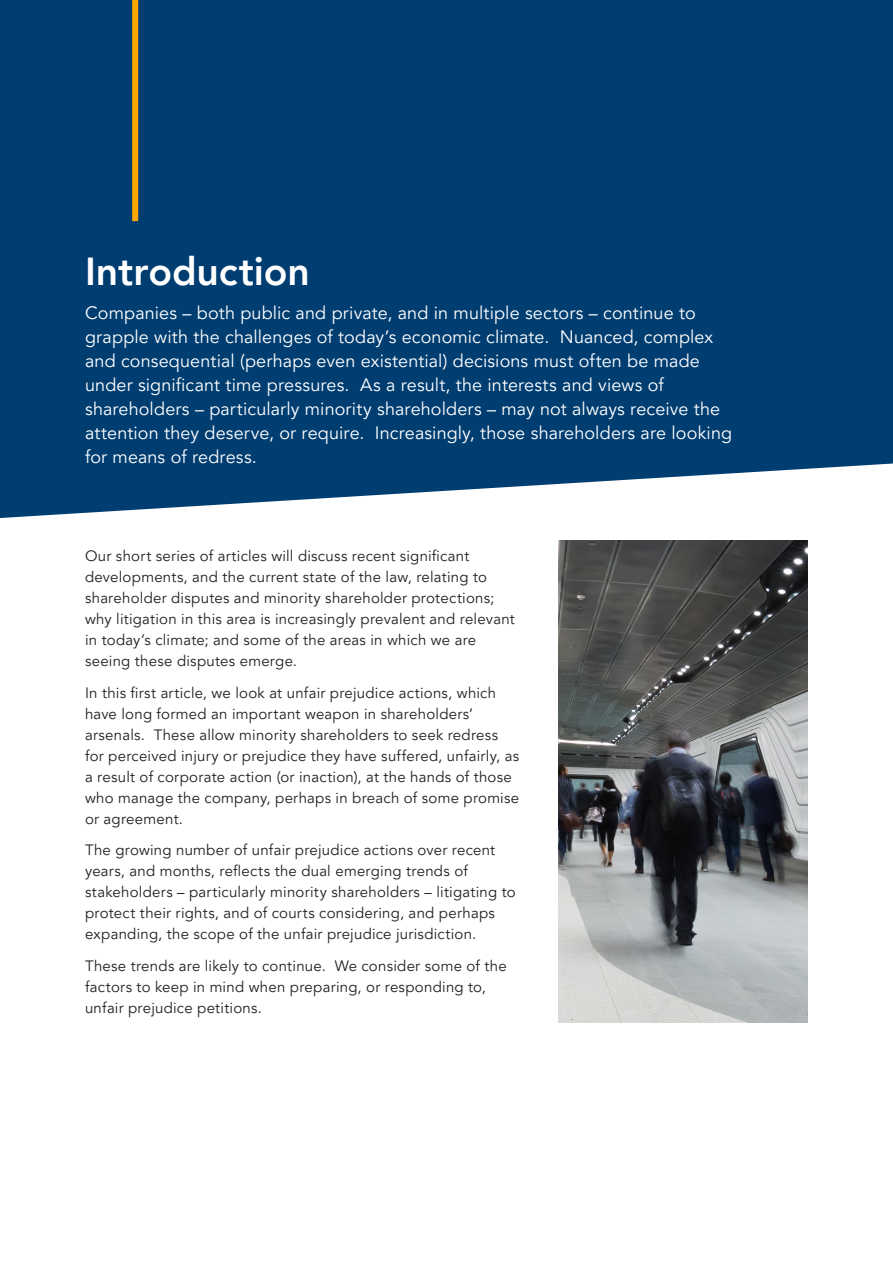
<style>
.page{position:relative;width:893px;height:1263px;background:#fff}
.page>*{position:absolute;margin:0;border:0;box-sizing:border-box;transform-origin:0 0}
.Body_copy{font:800 39px "Avenir LT Pro";letter-spacing:-.005em;color:#fff}
.Body_copy-2{font:18px/24px "Avenir LT Pro";letter-spacing:.005em;color:#fff}
.Body_copy-3{font:15px/21px "Avenir LT Pro";letter-spacing:.015em;color:#231f20}
</style>
<div class="page">
<div style="left:0;top:0;width:893px;height:518px;background:#003d71"></div>
<div style="left:132px;top:0;width:6px;height:221px;background:#ffa700"></div>
<img style="left:558px;top:540px;width:250px;height:483px">
<p class="Body_copy" style="left:85px;top:248px;width:226px">Introduction</p>
<p class="Body_copy-2" style="left:85px;top:301px;width:649px">Companies – both public and private, and in multiple sectors – continue to grapple with the challenges of today’s economic climate. Nuanced, complex and consequential (perhaps even existential) decisions must often be made under significant time pressures. As a result, the interests and views of shareholders – particularly minority shareholders – may not always receive the attention they deserve, or require. Increasingly, those shareholders are looking for means of redress.</p>
<p class="Body_copy-3" style="left:85px;top:546px;width:431px">Our short series of articles will discuss recent significant developments, and the current state of the law, relating to shareholder disputes and minority shareholder protections; why litigation in this area is increasingly prevalent and relevant in today’s climate; and some of the areas in which we are seeing these disputes emerge.</p>
<p class="Body_copy-3" style="left:85px;top:682px;width:436px">In this first article, we look at unfair prejudice actions, which have long formed an important weapon in shareholders’ arsenals. These allow minority shareholders to seek redress for perceived injury or prejudice they have suffered, unfairly, as a result of corporate action (or inaction), at the hands of those who manage the company, perhaps in breach of some promise or agreement.</p>
<p class="Body_copy-3" style="left:85px;top:840px;width:432px">The growing number of unfair prejudice actions over recent years, and months, reflects the dual emerging trends of stakeholders – particularly minority shareholders – litigating to protect their rights, and of courts considering, and perhaps expanding, the scope of the unfair prejudice jurisdiction.</p>
<p class="Body_copy-3" style="left:85px;top:955px;width:423px">These trends are likely to continue. We consider some of the factors to keep in mind when preparing, or responding to, unfair prejudice petitions.</p>
</div>
